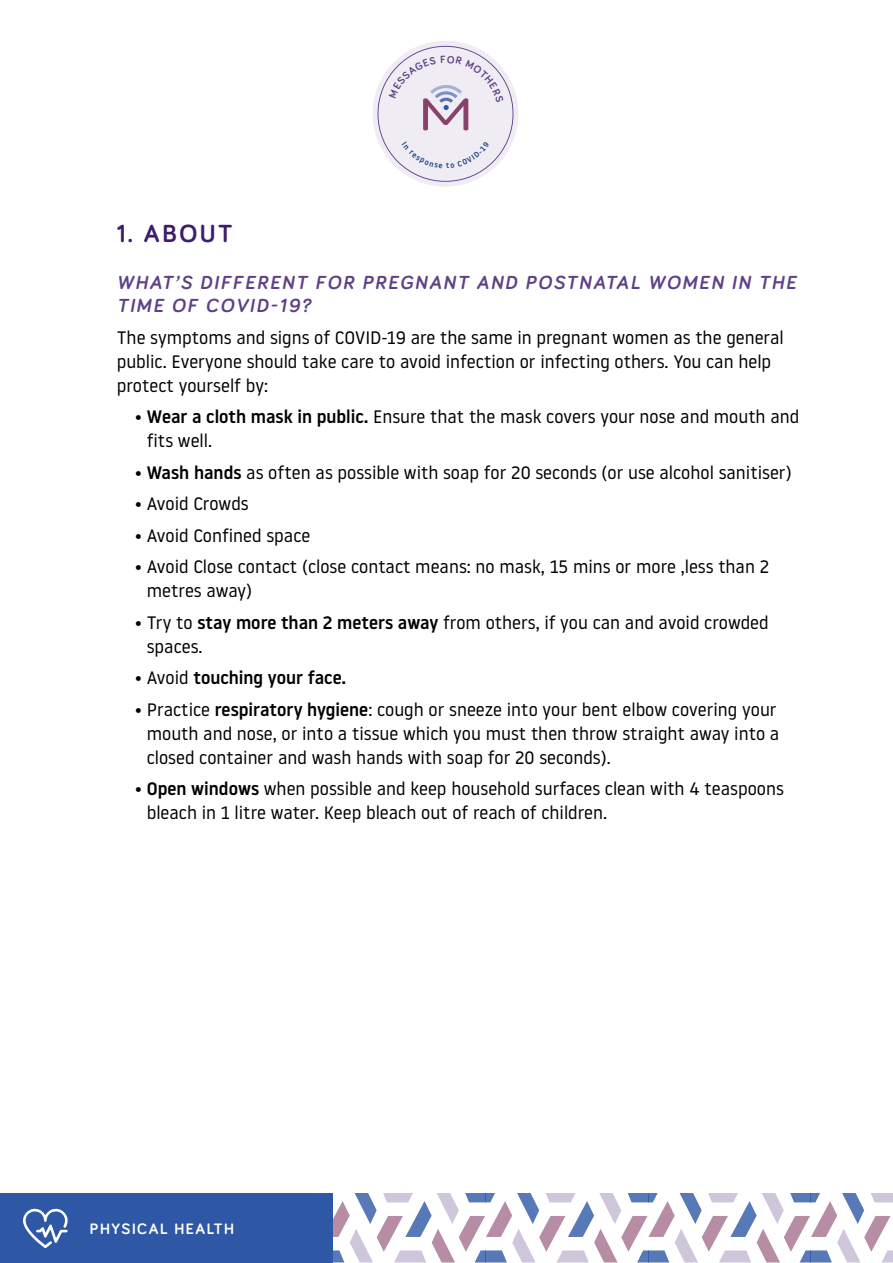
<style>
.page{position:relative;width:893px;height:1263px;background:#fff}
.page>*{position:absolute;margin:0;border:0;box-sizing:border-box;transform-origin:0 0}
.t1{font:700 25.5px "Bariol";letter-spacing:.1em;color:#3c1d6d}
.t2{font:italic 700 19.5px/23.4px "Bariol";letter-spacing:.1em;color:#5e4187}
.t3{font:18px/24px "Noway";color:#000}
.t4{font:500 18px "Noway";color:#000}
.t5{font:700 15.6px "Bariol";letter-spacing:.1em;color:#fff}
.s1{font-weight:500}
.s2{font-weight:400}
</style>
<div class="page">
<svg style="left:332px;top:1194px;width:561px;height:69px"></svg>
<div style="left:373px;top:41px;width:145px;height:145px;background:#efecf3;border-radius:50%"></div>
<div style="left:0;top:1193px;width:332px;height:70px;background:#2e58a6"></div>
<svg style="left:23px;top:1208px;width:45px;height:40px"></svg>
<svg style="left:377px;top:46px;width:136px;height:136px"></svg>
<h1 class="t1" style="left:117px;top:216px;width:117px">1. ABOUT</h1>
<p class="t2" style="left:117px;top:270px;width:681px">WHAT’S DIFFERENT FOR PREGNANT AND POSTNATAL WOMEN IN THE<br>TIME OF COVID-19?</p>
<p class="t3" style="left:117px;top:325px;width:668px">The symptoms and signs of COVID-19 are the same in pregnant women as the general public. Everyone should take care to avoid infection or infecting others. You can help protect yourself by:</p>
<p class="t3" style="left:147px;top:404px;width:654px;text-indent:-12px">• <span class="s1">Wear a cloth mask in public.</span> Ensure that the mask covers your nose and mouth and fits well.</p>
<p class="t3" style="left:135px;top:460px;width:658px"><span class="s1">• Wash hands</span> as often as possible with soap for 20 seconds (or use alcohol sanitiser)</p>
<p class="t3" style="left:135px;top:491px;width:115px">• Avoid Crowds</p>
<p class="t3" style="left:135px;top:523px;width:177px">• Avoid Confined space</p>
<p class="t3" style="left:147px;top:554px;width:624px;text-indent:-12px">• Avoid Close contact (close contact means: no mask, 15 mins or more ,less than 2 metres away)</p>
<p class="t3" style="left:147px;top:610px;width:623px;text-indent:-12px">• Try to <span class="s1">stay more than 2 meters away</span> from others, if you can and avoid crowded spaces.</p>
<p class="t4" style="left:135px;top:665px;width:213px"><span class="s2">• Avoid</span> touching your face.</p>
<p class="t3" style="left:147px;top:697px;width:634px;text-indent:-12px">• Practice <span class="s1">respiratory hygiene</span>: cough or sneeze into your bent elbow covering your mouth and nose, or into a tissue which you must then throw straight away into a closed container and wash hands with soap for 20 seconds).</p>
<p class="t3" style="left:147px;top:776px;width:639px;text-indent:-12px">• <span class="s1">Open windows</span> when possible and keep household surfaces clean with 4 teaspoons bleach in 1 litre water. Keep bleach out of reach of children.</p>
<p class="t5" style="left:90px;top:1218px;width:146px">PHYSICAL HEALTH</p>
</div>
